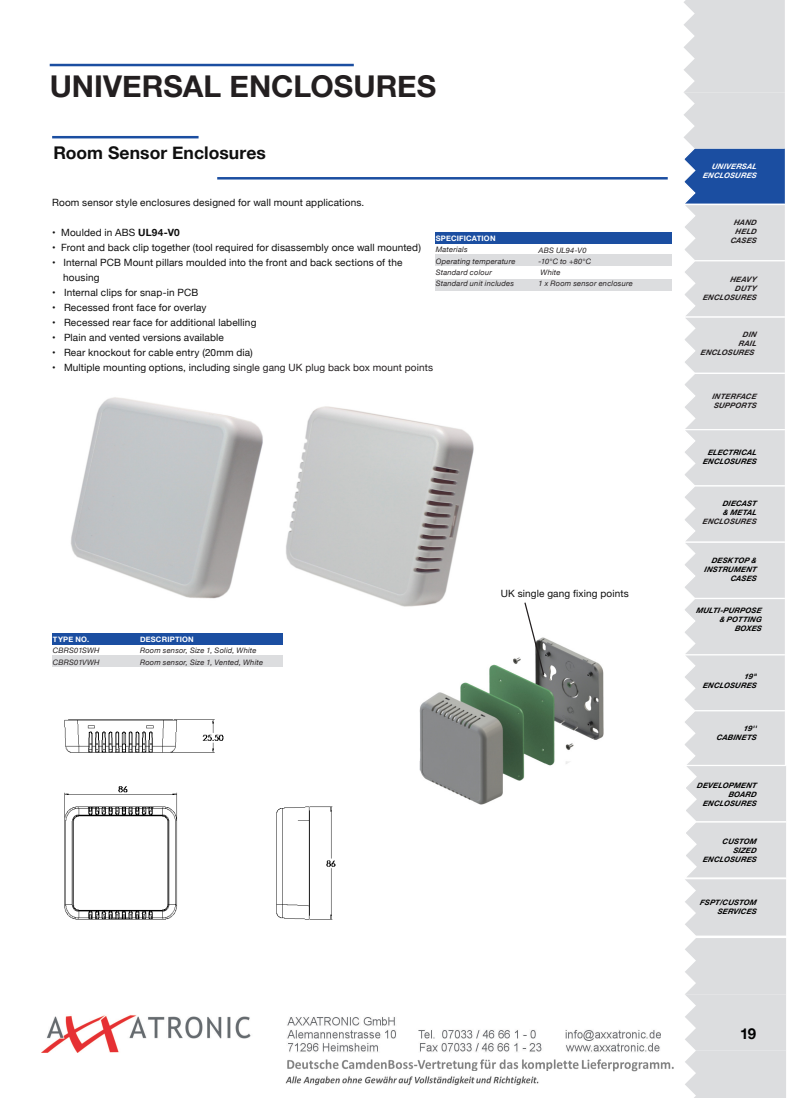
<style>
.page{position:relative;width:790px;height:1098px;background:#fff}
.page>*{position:absolute;margin:0;border:0;box-sizing:border-box;transform-origin:0 0}
.t1{font:700 30px "Helvetica Neue";color:#231f20}
.t2{font:700 17.5px "Helvetica Neue";letter-spacing:.005em;color:#0f0f0f}
.t3{font:700 15px "Helvetica Neue";color:#000}
.t4{font:10px/15px "Helvetica Neue";letter-spacing:.015em;color:#0f0f0f}
.t5{font:italic 7.5px "Helvetica Neue";letter-spacing:.025em;color:#231f20}
.t6{font:italic 700 7.5px/9px "Helvetica Neue";color:#000;text-align:right}
.t7{font:italic 700 7.5px "Helvetica Neue";color:#231f20}
.t8{font:700 7.5px "Helvetica Neue";letter-spacing:.025em;color:#fff}
.t9{font:italic 700 7.5px "Helvetica Neue";color:#fff}
.s1{font-weight:700}
.s2{color:#231f20}
</style>
<div class="page">
<svg style="left:684px;top:0;width:102px;height:1097px;background:#d5d9de"></svg>
<hr style="left:50px;top:64px;width:303px;height:2px;background:#1b4ea1">
<div style="left:52px;top:655px;width:231px;height:12px;background:#dcdddf"></div>
<div style="left:52px;top:633px;width:230px;height:11px;background:#1b4ea1"></div>
<div style="left:434px;top:279px;width:237px;height:11px;background:#dcdddf"></div>
<hr style="left:217px;top:177px;width:450px;height:2px;background:#1b4ea1">
<div style="left:434px;top:255px;width:237px;height:11px;background:#dcdddf"></div>
<div style="left:434px;top:232px;width:237px;height:11px;background:#1b4ea1"></div>
<img style="left:71px;top:397px;width:192px;height:202px">
<img style="left:65px;top:719px;width:271px;height:200px">
<hr style="left:52px;top:136px;width:146px;height:2px;background:#1b4ea1">
<img style="left:419px;top:638px;width:185px;height:167px">
<img style="left:286px;top:406px;width:188px;height:201px">
<svg style="left:523px;top:602px;width:22px;height:74px"></svg>
<img style="left:43px;top:1015px;width:617px;height:36px">
<img style="left:287px;top:1052px;width:406px;height:28px">
<img style="left:285px;top:1071px;width:263px;height:15px">
<p class="t1" style="left:50px;top:63px;width:388px">UNIVERSAL ENCLOSURES</p>
<p class="t2" style="left:53px;top:139px;width:214px">Room Sensor Enclosures</p>
<p class="t4" style="left:52px;top:195px;width:313px">Room sensor style enclosures designed for wall mount applications.</p>
<p class="t4" style="left:52px;top:225px;width:129px">• Moulded in ABS <span class="s1">UL94-V0</span></p>
<p class="t4" style="left:52px;top:240px;width:370px">• Front and back clip together (tool required for disassembly once wall mounted)</p>
<p class="t4" style="left:63px;top:255px;width:340px;text-indent:-11px">• Internal PCB Mount pillars moulded into the front and back sections of the housing</p>
<p class="t4" style="left:52px;top:285px;width:147px">• Internal clips for snap-in PCB</p>
<p class="t4" style="left:52px;top:300px;width:156px">• Recessed front face for overlay</p>
<p class="t4" style="left:52px;top:315px;width:206px">• Recessed rear face for additional labelling</p>
<p class="t4" style="left:52px;top:330px;width:173px">• Plain and vented versions available</p>
<p class="t4" style="left:52px;top:345px;width:202px">• Rear knockout for cable entry (20mm dia)</p>
<p class="t4" style="left:52px;top:360px;width:382px">• Multiple mounting options, including <span class="s2">single gang UK plug back box mount points</span></p>
<p class="t8" style="left:435px;top:232px;width:61px">SPECIFICATION</p>
<p class="t5" style="left:435px;top:244px;width:33px">Materials</p>
<p class="t5" style="left:435px;top:255px;width:81px">Operating temperature</p>
<p class="t5" style="left:435px;top:267px;width:58px">Standard colour</p>
<p class="t5" style="left:435px;top:278px;width:80px">Standard unit includes</p>
<p class="t5" style="left:538px;top:244px;width:49px">ABS UL94-V0</p>
<p class="t5" style="left:538px;top:256px;width:54px">-10°C to +80°C</p>
<p class="t5" style="left:540px;top:267px;width:21px">White</p>
<p class="t5" style="left:538px;top:278px;width:96px">1 x Room sensor enclosure</p>
<p class="t8" style="left:53px;top:633px;width:38px">TYPE NO.</p>
<p class="t5" style="left:53px;top:645px;width:48px">CBRS01SWH</p>
<p class="t5" style="left:53px;top:656px;width:48px">CBRS01VWH</p>
<p class="t8" style="left:140px;top:633px;width:55px">DESCRIPTION</p>
<p class="t5" style="left:140px;top:645px;width:118px">Room sensor, Size 1, Solid, White</p>
<p class="t5" style="left:140px;top:656px;width:124px">Room sensor, Size 1, Vented, White</p>
<p class="t4" style="left:500px;top:587px;width:129px">UK single gang fixing points</p>
<p class="t9" style="left:711px;top:160px;width:48px">UNIVERSAL</p>
<p class="t9" style="left:702px;top:169px;width:58px">ENCLOSURES</p>
<p class="t7" style="left:733px;top:216px;width:26px">HAND</p>
<p class="t7" style="left:734px;top:225px;width:25px">HELD</p>
<p class="t7" style="left:730px;top:234px;width:30px">CASES</p>
<p class="t7" style="left:729px;top:274px;width:28px">HEAVY</p>
<p class="t7" style="left:734px;top:283px;width:23px">DUTY</p>
<p class="t7" style="left:702px;top:292px;width:58px">ENCLOSURES</p>
<p class="t7" style="left:742px;top:329px;width:18px">DIN</p>
<p class="t7" style="left:738px;top:338px;width:22px">RAIL</p>
<p class="t7" style="left:700px;top:347px;width:58px">ENCLOSURES</p>
<p class="t7" style="left:711px;top:390px;width:48px">INTERFACE</p>
<p class="t7" style="left:713px;top:399px;width:47px">SUPPORTS</p>
<p class="t6" style="left:702px;top:447px;width:58px">ELECTRICAL<br>ENCLOSURES</p>
<p class="t6" style="left:722px;top:499px;width:38px">DIECAST</p>
<p class="t6" style="left:722px;top:508px;width:37px">&amp; METAL</p>
<p class="t7" style="left:702px;top:515px;width:58px">ENCLOSURES</p>
<p class="t6" style="left:711px;top:556px;width:49px">DESKTOP &amp;</p>
<p class="t6" style="left:704px;top:565px;width:56px">INSTRUMENT</p>
<p class="t6" style="left:729px;top:574px;width:30px">CASES</p>
<p class="t6" style="left:695px;top:606px;width:69px">MULTI-PURPOSE</p>
<p class="t6" style="left:719px;top:615px;width:46px">&amp; POTTING</p>
<p class="t6" style="left:734px;top:624px;width:31px">BOXES</p>
<p class="t6" style="left:743px;top:672px;width:16px">19"</p>
<p class="t6" style="left:702px;top:681px;width:58px">ENCLOSURES</p>
<p class="t6" style="left:743px;top:724px;width:17px">19''</p>
<p class="t6" style="left:716px;top:733px;width:44px">CABINETS</p>
<p class="t6" style="left:696px;top:781px;width:63px">DEVELOPMENT</p>
<p class="t6" style="left:728px;top:790px;width:32px">BOARD</p>
<p class="t6" style="left:702px;top:799px;width:58px">ENCLOSURES</p>
<p class="t6" style="left:721px;top:837px;width:38px">CUSTOM</p>
<p class="t6" style="left:732px;top:846px;width:27px">SIZED</p>
<p class="t6" style="left:702px;top:855px;width:58px">ENCLOSURES</p>
<p class="t6" style="left:699px;top:898px;width:60px">FSPT/CUSTOM</p>
<p class="t6" style="left:717px;top:907px;width:43px">SERVICES</p>
<p class="t3" style="left:739px;top:1021px;width:18px">19</p>
</div>
